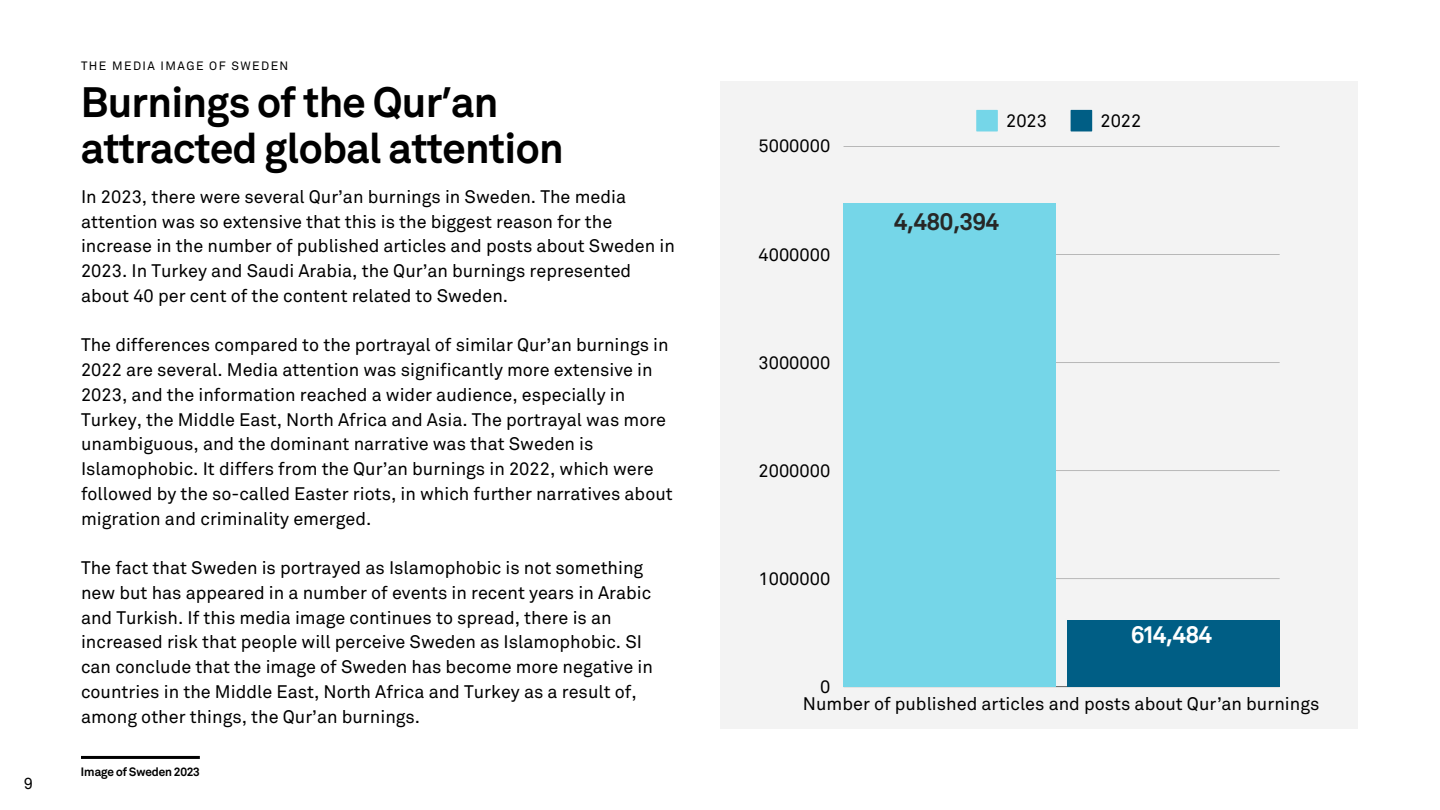
<style>
.page{position:relative;width:1440px;height:810px;background:#fff}
.page>*{position:absolute;margin:0;border:0;box-sizing:border-box;transform-origin:0 0}
.t1{font:42px/45.8px "Akkurat SI Three";color:#000}
.t2{font:24px "Akkurat SI Three";color:#272726}
.t3{font:24px "Akkurat SI Three";color:#fff}
.t4{font:18px/24.8px "Akkurat Std";color:#000}
.t5{font:16px "Akkurat Std";color:#000}
.t6{font:12px "Akkurat Std";letter-spacing:.12em;color:#000}
.t7{font:12px "Akkurat SI Three";color:#000}
</style>
<div class="page">
<div style="left:720px;top:81px;width:638px;height:648px;background:#f3f3f3"></div>
<svg style="left:976px;top:110px;width:22px;height:21px"></svg>
<svg style="left:1071px;top:110px;width:21px;height:21px"></svg>
<hr style="left:844px;top:578px;width:436px;height:1px;background:#000">
<hr style="left:844px;top:470px;width:436px;height:1px;background:#000">
<hr style="left:844px;top:362px;width:436px;height:1px;background:#000">
<hr style="left:844px;top:254px;width:436px;height:1px;background:#000">
<hr style="left:844px;top:146px;width:436px;height:1px;background:#000">
<hr style="left:844px;top:686px;width:436px;height:1px;background:#000">
<div style="left:844px;top:203px;width:212px;height:484px;background:#75d6e8"></div>
<div style="left:1067px;top:620px;width:213px;height:67px;background:#005e85"></div>
<hr style="left:81px;top:756px;width:119px;height:3px;background:#000">
<p class="t5" style="left:24px;top:776px;width:11px">9</p>
<p class="t6" style="left:81px;top:61px;width:209px">THE MEDIA IMAGE OF SWEDEN</p>
<h1 class="t1" style="left:81px;top:82px;width:484px">Burnings of the Qur’an attracted global attention</h1>
<p class="t4" style="left:81px;top:185px;width:595px">In 2023, there were several Qur’an burnings in Sweden. The media attention was so extensive that this is the biggest reason for the increase in the number of published articles and posts about Sweden in 2023. In Turkey and Saudi Arabia, the Qur’an burnings represented about 40 per cent of the content related to Sweden.</p>
<p class="t4" style="left:81px;top:334px;width:593px">The differences compared to the portrayal of similar Qur’an burnings in 2022 are several. Media attention was significantly more extensive in 2023, and the information reached a wider audience, especially in Turkey, the Middle East, North Africa and Asia. The portrayal was more unambiguous, and the dominant narrative was that Sweden is Islamophobic. It differs from the Qur’an burnings in 2022, which were followed by the so-called Easter riots, in which further narratives about migration and criminality emerged.</p>
<p class="t4" style="left:81px;top:557px;width:573px">The fact that Sweden is portrayed as Islamophobic is not something new but has appeared in a number of events in recent years in Arabic and Turkish. If this media image continues to spread, there is an increased risk that people will perceive Sweden as Islamophobic. SI can conclude that the image of Sweden has become more negative in countries in the Middle East, North Africa and Turkey as a result of, among other things, the Qur’an burnings.</p>
<p class="t7" style="left:81px;top:766px;width:120px">Image of Sweden 2023</p>
<p class="t4" style="left:758px;top:135px;width:73px">5000000</p>
<p class="t4" style="left:758px;top:243px;width:73px">4000000</p>
<p class="t4" style="left:758px;top:351px;width:73px">3000000</p>
<p class="t4" style="left:758px;top:459px;width:73px">2000000</p>
<p class="t4" style="left:758px;top:567px;width:73px">1000000</p>
<p class="t4" style="left:820px;top:675px;width:12px">0</p>
<p class="t4" style="left:1006px;top:109px;width:43px">2023</p>
<p class="t4" style="left:1100px;top:109px;width:43px">2022</p>
<h2 class="t2" style="left:894px;top:212px;width:106px">4,480,394</h2>
<h2 class="t3" style="left:1131px;top:624px;width:82px">614,484</h2>
<p class="t4" style="left:803px;top:692px;width:518px">Number of published articles and posts about Qur’an burnings</p>
</div>
